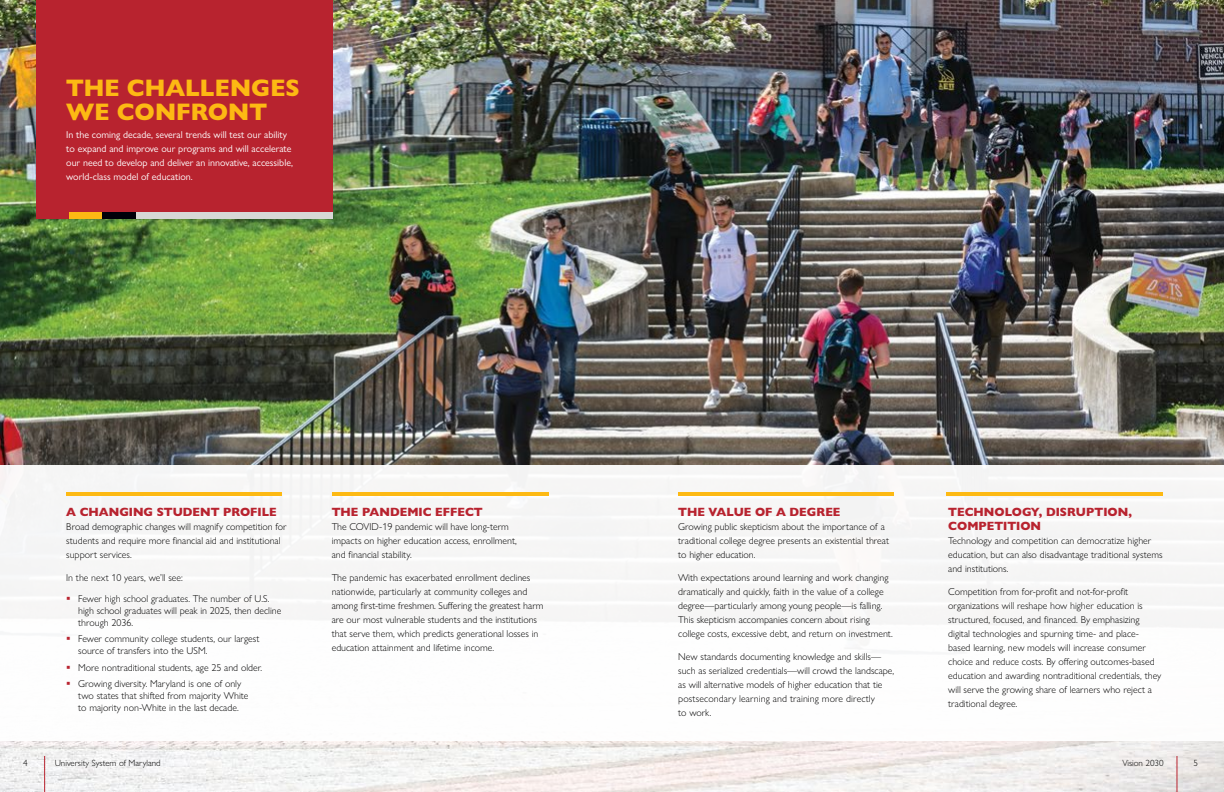
<style>
.page{position:relative;width:1224px;height:792px;background:#fff}
.page>*{position:absolute;margin:0;border:0;box-sizing:border-box;transform-origin:0 0}
.t1{font:800 24px/24px "Gill Sans Nova";color:#fdb913}
.t2{font:800 12px/14px "Gill Sans Nova";color:#b8232f}
.t3{font:300 10px/14px "Gill Sans Nova";color:#000}
.t4{font:10px/14px "Gill Sans Nova";color:#fff}
.t5{font:300 9px "Gill Sans Nova";color:#000}
</style>
<div class="page">
<img style="left:0;top:0;width:1224px;height:792px">
<div style="left:36px;top:0;width:297px;height:219px;background:#b8232f"></div>
<div style="left:0;top:466px;width:1224px;height:275px;background:#fff"></div>
<hr style="left:66px;top:492px;width:216px;height:4px;background:#fdb913">
<hr style="left:332px;top:492px;width:216px;height:4px;background:#fdb913">
<hr style="left:678px;top:492px;width:216px;height:4px;background:#fdb913">
<hr style="left:946px;top:492px;width:216px;height:4px;background:#fdb913">
<div style="left:69px;top:212px;width:33px;height:7px;background:#fdb913"></div>
<div style="left:103px;top:212px;width:33px;height:7px;background:#00000a"></div>
<div style="left:136px;top:212px;width:197px;height:7px;background:#d7d8d6"></div>
<hr style="left:44px;top:756px;width:1px;height:36px;background:#b8232f">
<hr style="left:1176px;top:756px;width:1px;height:36px;background:#b8232f">
<h1 class="t1" style="left:66px;top:76px;width:235px">THE CHALLENGES<br>WE CONFRONT</h1>
<p class="t4" style="left:66px;top:128px;width:228px">In the coming decade, several trends will test our ability to expand and improve our programs and will accelerate our need to develop and deliver an innovative, accessible, world-class model of education.</p>
<h2 class="t2" style="left:66px;top:505px;width:212px">A CHANGING STUDENT PROFILE</h2>
<p class="t3" style="left:66px;top:519px;width:222px">Broad demographic changes will magnify competition for students and require more financial aid and institutional support services.</p>
<p class="t3" style="left:66px;top:570px;width:118px">In the next 10 years, we’ll see:</p>
<p class="t3" style="left:78px;top:592px;width:205px;line-height:12px">Fewer high school graduates. The number of U.S. high school graduates will peak in 2025, then decline through 2036.</p>
<p class="t3" style="left:78px;top:633px;width:183px;line-height:12px">Fewer community college students, our largest source of transfers into the USM.</p>
<p class="t3" style="left:78px;top:660px;width:185px">More nontraditional students, age 25 and older.</p>
<p class="t3" style="left:78px;top:678px;width:172px;line-height:12px">Growing diversity. Maryland is one of only two states that shifted from majority White to majority non-White in the last decade.</p>
<h2 class="t2" style="left:332px;top:505px;width:153px">THE PANDEMIC EFFECT</h2>
<p class="t3" style="left:332px;top:519px;width:187px">The COVID-19 pandemic will have long-term impacts on higher education access, enrollment, and financial stability.</p>
<p class="t3" style="left:332px;top:570px;width:213px">The pandemic has exacerbated enrollment declines nationwide, particularly at community colleges and among first-time freshmen. Suffering the greatest harm are our most vulnerable students and the institutions that serve them, which predicts generational losses in education attainment and lifetime income.</p>
<h2 class="t2" style="left:678px;top:505px;width:164px">THE VALUE OF A DEGREE</h2>
<p class="t3" style="left:678px;top:519px;width:212px">Growing public skepticism about the importance of a traditional college degree presents an existential threat to higher education.</p>
<p class="t3" style="left:678px;top:570px;width:216px">With expectations around learning and work changing dramatically and quickly, faith in the value of a college degree—particularly among young people—is falling.<br>This skepticism accompanies concern about rising college costs, excessive debt, and return on investment.</p>
<p class="t3" style="left:678px;top:649px;width:218px">New standards documenting knowledge and skills— such as serialized credentials—will crowd the landscape, as will alternative models of higher education that tie postsecondary learning and training more directly<br>to work.</p>
<h2 class="t2" style="left:948px;top:505px;width:185px">TECHNOLOGY, DISRUPTION,<br>COMPETITION</h2>
<p class="t3" style="left:948px;top:533px;width:216px">Technology and competition can democratize higher education, but can also disadvantage traditional systems and institutions.</p>
<p class="t3" style="left:948px;top:584px;width:215px">Competition from for-profit and not-for-profit organizations will reshape how higher education is structured, focused, and financed. By emphasizing digital technologies and spurning time- and place&shy;based learning, new models will increase consumer choice and reduce costs. By offering outcomes-based education and awarding nontraditional credentials, they will serve the growing share of learners who reject a traditional degree.</p>
<p class="t5" style="left:23px;top:758px;width:6px">4</p>
<p class="t5" style="left:55px;top:758px;width:108px">University System of Maryland</p>
<p class="t5" style="left:1122px;top:758px;width:43px">Vision 2030</p>
<p class="t5" style="left:1194px;top:758px;width:6px">5</p>
</div>
